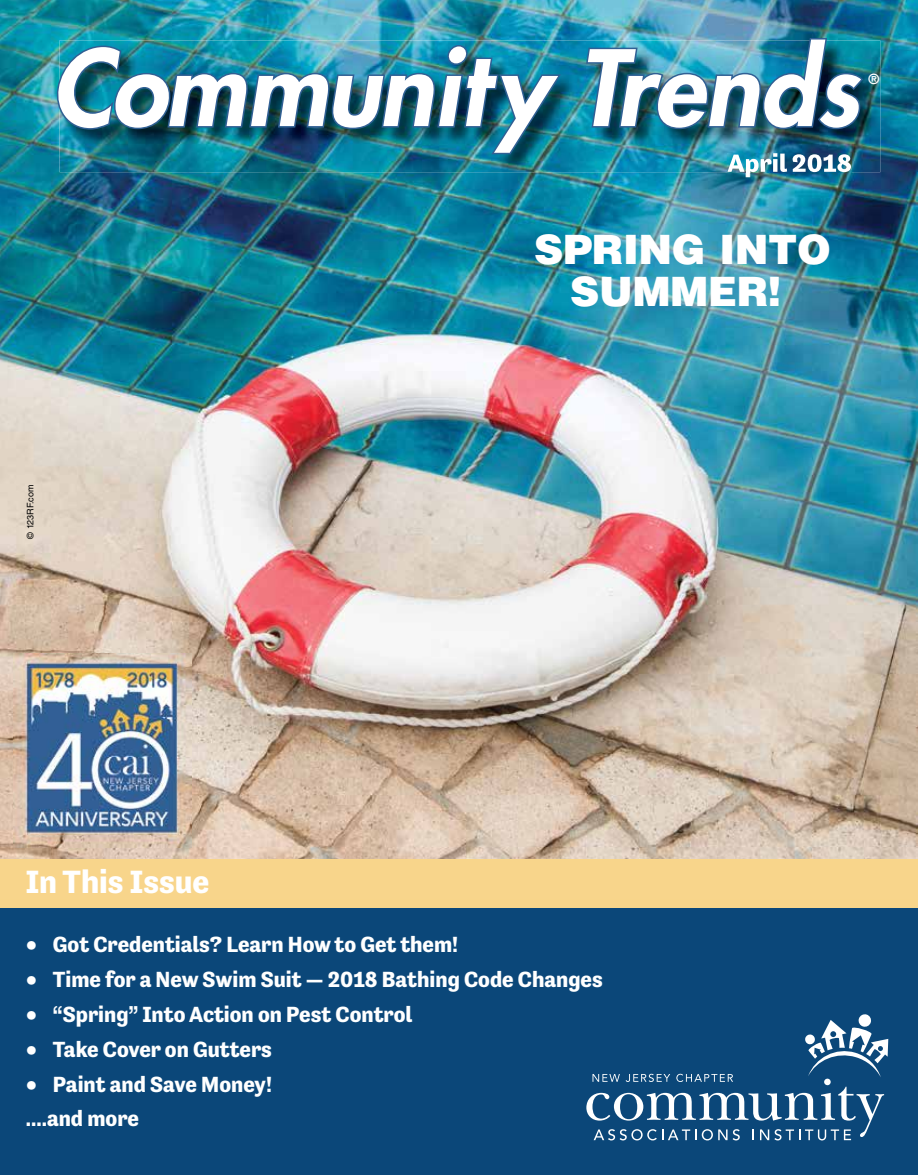
<style>
.page{position:relative;width:918px;height:1175px;background:#fff}
.page>*{position:absolute;margin:0;border:0;box-sizing:border-box;transform-origin:0 0}
.t1{font:italic 800 102px "Futura Std";color:#fff}
.t2{font:900 40.5px/42px "Helvetica LT Std";letter-spacing:-.01em;color:#fff;text-align:center}
.t3{font:700 33px "Tenso";color:#fff}
.t4{font:700 22.5px/34.8px "Tenso";color:#fff}
.t5{font:700 13.5px "Futura Std";color:#fff}
.t6{font:9px "Helvetica LT Std";color:#000}
</style>
<div class="page">
<img style="left:0;top:0;width:918px;height:859px">
<div style="left:0;top:905px;width:918px;height:269px;background:#0b4779"></div>
<svg style="left:586px;top:1014px;width:302px;height:126px"></svg>
<div style="left:0;top:898px;width:918px;height:7px;background:#f8d58a"></div>
<hr style="left:0;top:905px;width:918px;height:3px;background:#f8d58a">
<img style="left:59px;top:40px;width:821px;height:132px">
<img style="left:727px;top:153px;width:124px;height:19px">
<img style="left:52px;top:43px;width:512px;height:113px">
<img style="left:584px;top:37px;width:281px;height:94px">
<img style="left:13px;top:654px;width:179px;height:193px">
<h1 class="t1" style="left:51px;top:24px;width:809px">Community Trends</h1>
<p class="t5" style="left:868px;top:70px;width:12px">®</p>
<p class="t6" style="left:25px;top:539px;width:56px;rotate:-90deg">© 123RF.com</p>
<h3 class="t3" style="left:26px;top:863px;width:185px">In This Issue</h3>
<h2 class="t2" style="left:534px;top:228px;width:298px">SPRING INTO<br>SUMMER!</h2>
<p class="t4" style="left:26px;top:927px;width:434px">• Got Credentials? Learn How to Get them!</p>
<p class="t4" style="left:26px;top:962px;width:578px">• Time for a New Swim Suit — 2018 Bathing Code Changes</p>
<p class="t4" style="left:26px;top:996px;width:388px">• “Spring” Into Action on Pest Control</p>
<p class="t4" style="left:26px;top:1031px;width:248px">• Take Cover on Gutters</p>
<p class="t4" style="left:26px;top:1066px;width:248px">• Paint and Save Money! ....and more</p>
</div>
